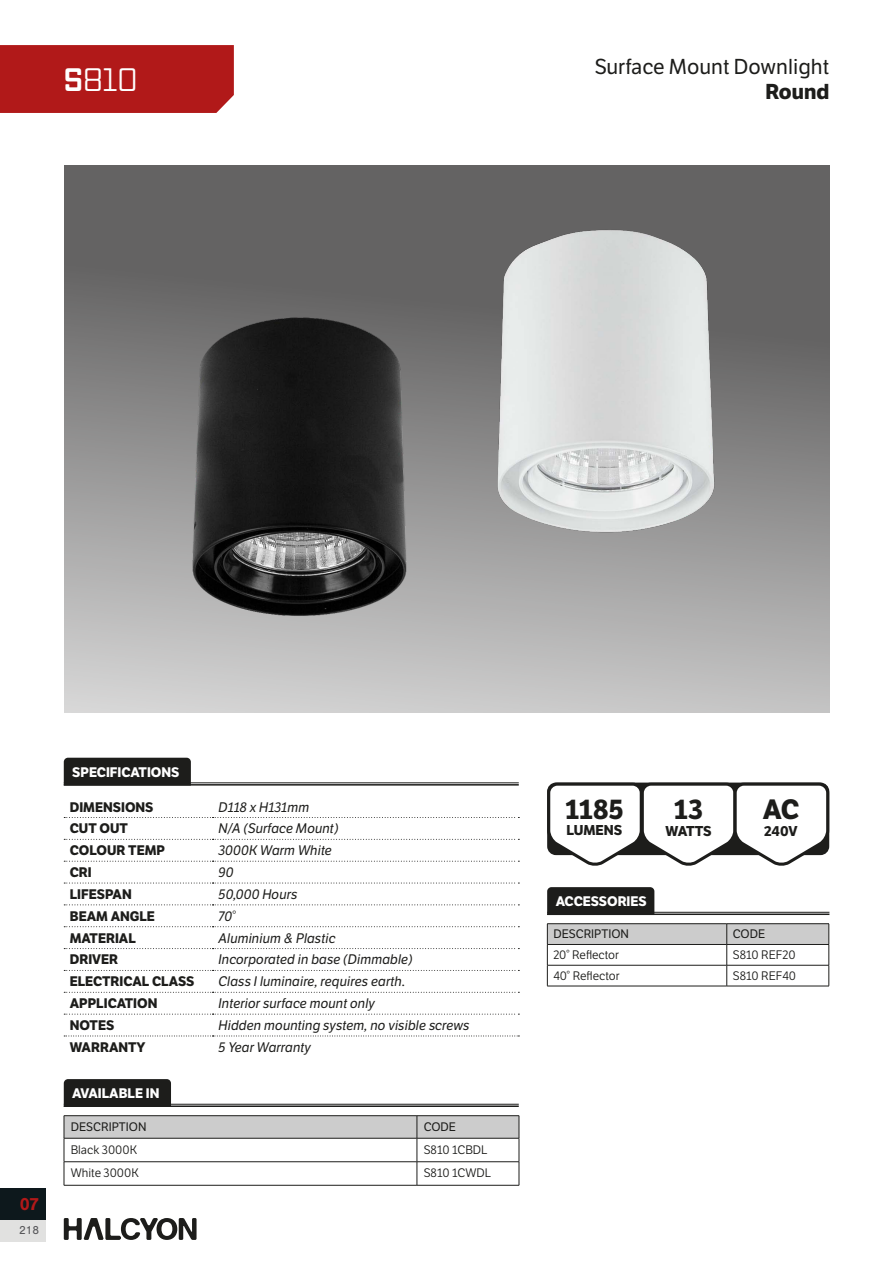
<style>
.page{position:relative;width:893px;height:1263px;background:#fff}
.page>*{position:absolute;margin:0;border:0;box-sizing:border-box;transform-origin:0 0}
.t1{font:31.5px "Vox Round";color:#fff}
.t2{font:700 27.15px "LFT Etica";letter-spacing:-.01em;color:#1d1d1b}
.t3{font:21px "LFT Etica";color:#1d1d1b}
.t4{font:700 21px "LFT Etica";color:#1d1d1b}
.t5{font:700 18px "Nimbus San";color:#b11919}
.t6{font:700 13.95px "LFT Etica";color:#1d1d1b}
.t7{font:italic 13.5px "LFT Etica";color:#1d1d1b}
.t8{font:700 13.5px "LFT Etica";color:#1d1d1b}
.t9{font:700 13.5px "LFT Etica";color:#fff}
.t10{font:12px "LFT Etica";color:#1d1d1b}
.t11{font:12px "LFT Etica";color:#1d1d1b}
.t12{font:12px "Nimbus San";color:#57575a}
.s1{font-weight:700}
</style>
<div class="page">
<div style="left:0;top:1220px;width:45px;height:21px;background:#e1e1e0"></div>
<div style="left:0;top:1188px;width:46px;height:32px;background:#0d181c"></div>
<svg style="left:64px;top:1218px;width:133px;height:22px"></svg>
<div style="left:0;top:45px;width:234px;height:68px;background:#b11919"></div>
<svg style="left:64px;top:166px;width:765px;height:547px;background:#908f8f"></svg>
<img style="left:482px;top:204px;width:256px;height:377px">
<img style="left:159px;top:279px;width:269px;height:377px">
<svg style="left:64px;top:817px;width:455px;height:1px"></svg>
<svg style="left:64px;top:839px;width:455px;height:1px"></svg>
<svg style="left:64px;top:861px;width:455px;height:1px"></svg>
<svg style="left:64px;top:883px;width:455px;height:1px"></svg>
<svg style="left:64px;top:904px;width:455px;height:1px"></svg>
<svg style="left:64px;top:926px;width:455px;height:1px"></svg>
<svg style="left:64px;top:948px;width:455px;height:1px"></svg>
<svg style="left:64px;top:1014px;width:455px;height:1px"></svg>
<svg style="left:64px;top:970px;width:455px;height:1px"></svg>
<svg style="left:64px;top:992px;width:455px;height:1px"></svg>
<svg style="left:64px;top:1035px;width:455px;height:1px"></svg>
<svg style="left:547px;top:782px;width:283px;height:84px"></svg>
<div style="left:64px;top:758px;width:127px;height:26px;background:#1d1d1b"></div>
<hr style="left:64px;top:782px;width:455px;height:1px;background:#1d1d1b">
<hr style="left:64px;top:784px;width:455px;height:1px;background:#1d1d1b">
<hr style="left:64px;top:1115px;width:353px;height:1px;background:#1d1d1b">
<hr style="left:417px;top:1115px;width:102px;height:1px;background:#1d1d1b">
<svg style="left:64px;top:1116px;width:456px;height:69px"></svg>
<hr style="left:64px;top:1185px;width:353px;height:1px;background:#1d1d1b">
<hr style="left:417px;top:1185px;width:102px;height:1px;background:#1d1d1b">
<div style="left:64px;top:1079px;width:107px;height:25px;background:#1d1d1b"></div>
<hr style="left:64px;top:1104px;width:455px;height:1px;background:#1d1d1b">
<hr style="left:64px;top:1105px;width:455px;height:2px;background:#1d1d1b">
<div style="left:547px;top:887px;width:107px;height:25px;background:#1d1d1b"></div>
<hr style="left:547px;top:912px;width:282px;height:1px;background:#1d1d1b">
<hr style="left:547px;top:913px;width:282px;height:2px;background:#1d1d1b">
<hr style="left:547px;top:923px;width:180px;height:1px;background:#1d1d1b">
<hr style="left:727px;top:923px;width:102px;height:1px;background:#1d1d1b">
<svg style="left:547px;top:924px;width:283px;height:62px"></svg>
<hr style="left:547px;top:986px;width:180px;height:1px;background:#1d1d1b">
<hr style="left:727px;top:986px;width:102px;height:1px;background:#1d1d1b">
<h1 class="t1" style="left:64px;top:60px;width:75px"><span class="s1">S</span>810</h1>
<h3 class="t3" style="left:595px;top:54px;width:236px">Surface Mount Downlight</h3>
<h3 class="t4" style="left:765px;top:79px;width:65px">Round</h3>
<h3 class="t5" style="left:20px;top:1193px;width:21px">07</h3>
<p class="t12" style="left:19px;top:1224px;width:22px">218</p>
<p class="t9" style="left:72px;top:763px;width:109px">SPECIFICATIONS</p>
<p class="t8" style="left:70px;top:798px;width:85px">DIMENSIONS</p>
<p class="t7" style="left:219px;top:799px;width:92px">D118 x H131mm</p>
<p class="t8" style="left:70px;top:820px;width:60px">CUT OUT</p>
<p class="t7" style="left:219px;top:821px;width:122px">N/A (Surface Mount)</p>
<p class="t8" style="left:70px;top:842px;width:97px">COLOUR TEMP</p>
<p class="t7" style="left:219px;top:842px;width:115px">3000K Warm White</p>
<p class="t8" style="left:70px;top:864px;width:24px">CRI</p>
<p class="t7" style="left:219px;top:864px;width:17px">90</p>
<p class="t8" style="left:70px;top:886px;width:63px">LIFESPAN</p>
<p class="t7" style="left:219px;top:886px;width:81px">50,000 Hours</p>
<p class="t8" style="left:70px;top:908px;width:87px">BEAM ANGLE</p>
<p class="t7" style="left:219px;top:908px;width:19px">70°</p>
<p class="t8" style="left:70px;top:929px;width:68px">MATERIAL</p>
<p class="t7" style="left:219px;top:930px;width:119px">Aluminium &amp; Plastic</p>
<p class="t8" style="left:70px;top:951px;width:50px">DRIVER</p>
<p class="t7" style="left:219px;top:952px;width:196px">Incorporated in base (Dimmable)</p>
<p class="t8" style="left:70px;top:973px;width:126px">ELECTRICAL CLASS</p>
<p class="t7" style="left:219px;top:973px;width:188px">Class I luminaire, requires earth.</p>
<p class="t8" style="left:70px;top:995px;width:89px">APPLICATION</p>
<p class="t7" style="left:219px;top:995px;width:158px">Interior surface mount only</p>
<p class="t8" style="left:70px;top:1017px;width:46px">NOTES</p>
<p class="t7" style="left:219px;top:1017px;width:253px">Hidden mounting system, no visible screws</p>
<p class="t8" style="left:70px;top:1039px;width:77px">WARRANTY</p>
<p class="t7" style="left:219px;top:1039px;width:94px">5 Year Warranty</p>
<p class="t9" style="left:72px;top:1085px;width:89px">AVAILABLE IN</p>
<p class="t11" style="left:71px;top:1120px;width:77px">DESCRIPTION</p>
<p class="t11" style="left:424px;top:1120px;width:34px">CODE</p>
<p class="t10" style="left:71px;top:1142px;width:68px">Black 3000K</p>
<p class="t10" style="left:424px;top:1142px;width:65px">S810 1CBDL</p>
<p class="t10" style="left:71px;top:1166px;width:70px">White 3000K</p>
<p class="t10" style="left:424px;top:1166px;width:69px">S810 1CWDL</p>
<h2 class="t2" style="left:565px;top:793px;width:60px">1185</h2>
<p class="t6" style="left:566px;top:821px;width:57px">LUMENS</p>
<h2 class="t2" style="left:674px;top:793px;width:31px">13</h2>
<p class="t6" style="left:665px;top:823px;width:48px">WATTS</p>
<h2 class="t2" style="left:763px;top:793px;width:38px">AC</h2>
<p class="t6" style="left:764px;top:823px;width:35px">240V</p>
<p class="t9" style="left:556px;top:893px;width:93px">ACCESSORIES</p>
<p class="t11" style="left:553px;top:927px;width:77px">DESCRIPTION</p>
<p class="t11" style="left:733px;top:927px;width:34px">CODE</p>
<p class="t10" style="left:553px;top:948px;width:67px">20° Reflector</p>
<p class="t10" style="left:733px;top:948px;width:64px">S810 REF20</p>
<p class="t10" style="left:553px;top:969px;width:68px">40° Reflector</p>
<p class="t10" style="left:733px;top:969px;width:65px">S810 REF40</p>
</div>
